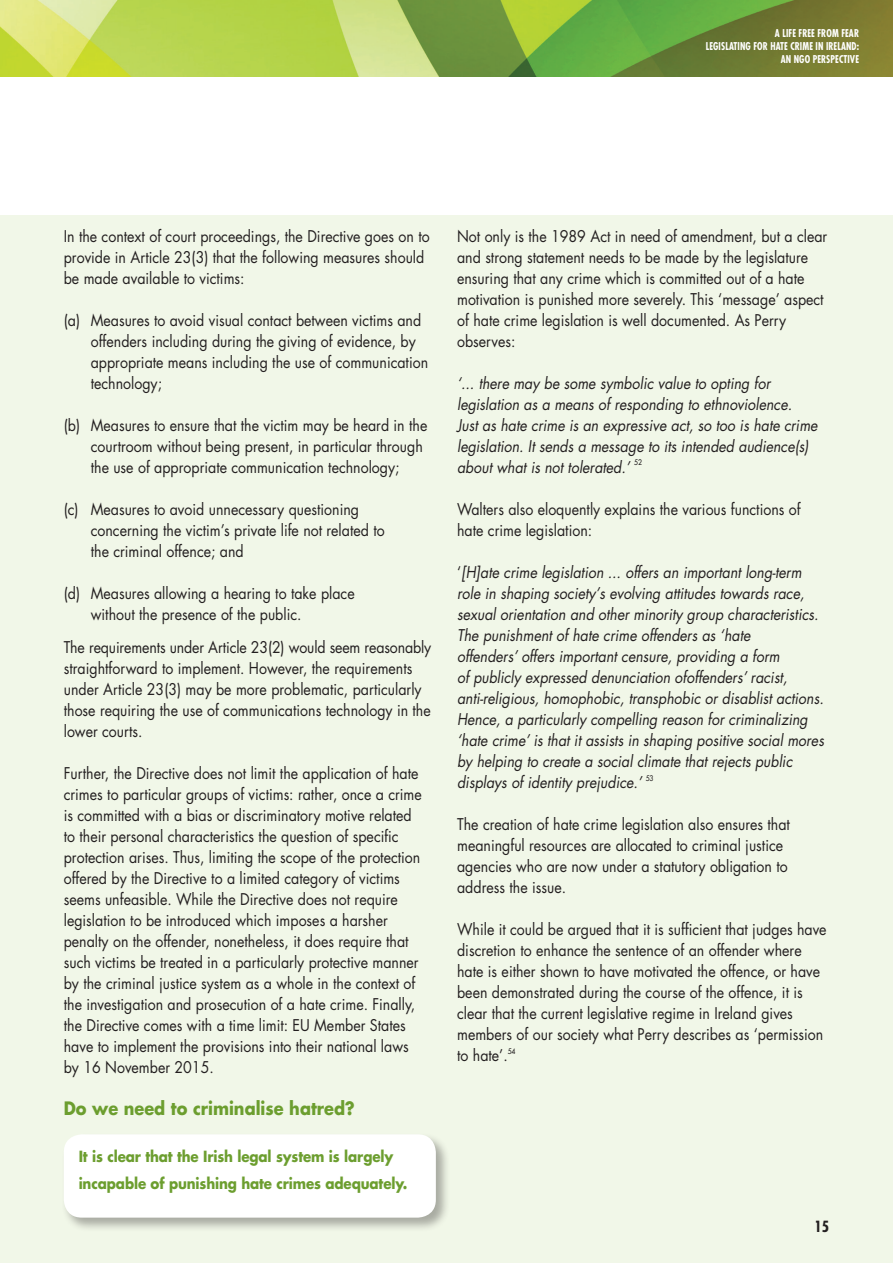
<style>
.page{position:relative;width:893px;height:1263px;background:#fff}
.page>*{position:absolute;margin:0;border:0;box-sizing:border-box;transform-origin:0 0}
.t1{font:700 18px "Futura";color:#6c9e2f;scale:.9 1}
.t2{font:15.75px/21px "Futura";color:#231f20;scale:.9 1}
.t3{font:italic 15.75px/21px "Futura";color:#231f20;scale:.9 1}
.t4{font:700 15px/27px "Futura";letter-spacing:-.01em;color:#6c9e2f;scale:.9 1}
.t5{font:700 condensed 15px "Futura";color:#231f20}
.t6{font:700 condensed 10.5px/12.6px "Futura";letter-spacing:.01em;color:#fff;text-align:right;scale:.9 1}
.t7{font:7.5px "Futura";color:#231f20;scale:.9 1}
.s1{font-style:normal}
</style>
<div class="page">
<div style="left:0;top:215px;width:893px;height:1048px;background:#f1f7e8"></div>
<img style="left:0;top:0;width:893px;height:76px">
<div style="left:62px;top:1132px;width:388px;height:100px;background:#231f20;opacity:.35"></div>
<div style="left:64px;top:1134px;width:372px;height:83px;background:#fff;border-radius:18px"></div>
<p class="t6" style="left:706px;top:27px;width:172px">A LIFE FREE FROM FEAR<br>LEGISLATING FOR HATE CRIME IN IRELAND:<br>AN NGO PERSPECTIVE</p>
<p class="t2" style="left:64px;top:225px;width:408px">In the context of court proceedings, the Directive goes on to provide in Article 23(3) that the following measures should be made available to victims:</p>
<p class="t2" style="left:91px;top:309px;width:376px;text-indent:-27px">(a) Measures to avoid visual contact between victims and offenders including during the giving of evidence, by appropriate means including the use of communication technology;</p>
<p class="t2" style="left:91px;top:414px;width:375px;text-indent:-27px">(b) Measures to ensure that the victim may be heard in the courtroom without being present, in particular through the use of appropriate communication technology;</p>
<p class="t2" style="left:91px;top:498px;width:328px;text-indent:-27px">(c) Measures to avoid unnecessary questioning concerning the victim’s private life not related to the criminal offence; and</p>
<p class="t2" style="left:91px;top:582px;width:295px;text-indent:-27px">(d) Measures allowing a hearing to take place without the presence of the public.</p>
<p class="t2" style="left:64px;top:636px;width:410px">The requirements under Article 23(2) would seem reasonably straightforward to implement. However, the requirements under Article 23(3) may be more problematic, particularly those requiring the use of communications technology in the lower courts.</p>
<p class="t2" style="left:64px;top:762px;width:399px">Further, the Directive does not limit the application of hate crimes to particular groups of victims: rather, once a crime is committed with a bias or discriminatory motive related to their personal characteristics the question of specific protection arises. Thus, limiting the scope of the protection offered by the Directive to a limited category of victims seems unfeasible. While the Directive does not require legislation to be introduced which imposes a harsher penalty on the offender, nonetheless, it does require that such victims be treated in a particularly protective manner by the criminal justice system as a whole in the context of the investigation and prosecution of a hate crime. Finally, the Directive comes with a time limit: EU Member States have to implement the provisions into their national laws by 16 November 2015.</p>
<p class="t1" style="left:64px;top:1096px;width:325px">Do we need to criminalise hatred?</p>
<p class="t4" style="left:79px;top:1142px;width:367px">It is clear that the Irish legal system is largely incapable of punishing hate crimes adequately.</p>
<p class="t2" style="left:457px;top:225px;width:413px">Not only is the 1989 Act in need of amendment, but a clear and strong statement needs to be made by the legislature ensuring that any crime which is committed out of a hate motivation is punished more severely. This ‘message’ aspect of hate crime legislation is well documented. As Perry observes:</p>
<p class="t3" style="left:457px;top:372px;width:402px">‘... there may be some symbolic value to opting for legislation as a means of responding to ethnoviolence.<br>Just as hate crime is an expressive act, so too is hate crime legislation. It sends a message to its intended audience(s) about what is not tolerated.’</p>
<p class="t7" style="left:634px;top:458px;width:10px">52</p>
<p class="t2" style="left:457px;top:498px;width:383px">Walters also eloquently explains the various functions of hate crime legislation:</p>
<p class="t3" style="left:457px;top:561px;width:409px"><span class="s1">‘</span>[H]ate crime legislation ... offers an important long-term role in shaping society’s evolving attitudes towards race, sexual orientation and other minority group characteristics.<br>The punishment of hate crime offenders as ‘hate<br>offenders’ offers important censure, providing a form<br>of publicly expressed denunciation ofoffenders’ racist, anti-religious, homophobic, transphobic or disablist actions.<br>Hence, a particularly compelling reason for criminalizing ‘hate crime’ is that it assists in shaping positive social mores by helping to create a social climate that rejects public displays of identity prejudice.’</p>
<p class="t7" style="left:646px;top:773px;width:10px">53</p>
<p class="t2" style="left:457px;top:813px;width:371px">The creation of hate crime legislation also ensures that meaningful resources are allocated to criminal justice agencies who are now under a statutory obligation to address the issue.</p>
<p class="t2" style="left:457px;top:918px;width:412px">While it could be argued that it is sufficient that judges have discretion to enhance the sentence of an offender where hate is either shown to have motivated the offence, or have been demonstrated during the course of the offence, it is clear that the current legislative regime in Ireland gives members of our society what Perry describes as ‘permission to hate’.</p>
<p class="t7" style="left:508px;top:1046px;width:10px">54</p>
<p class="t5" style="left:814px;top:1217px;width:16px">15</p>
</div>
